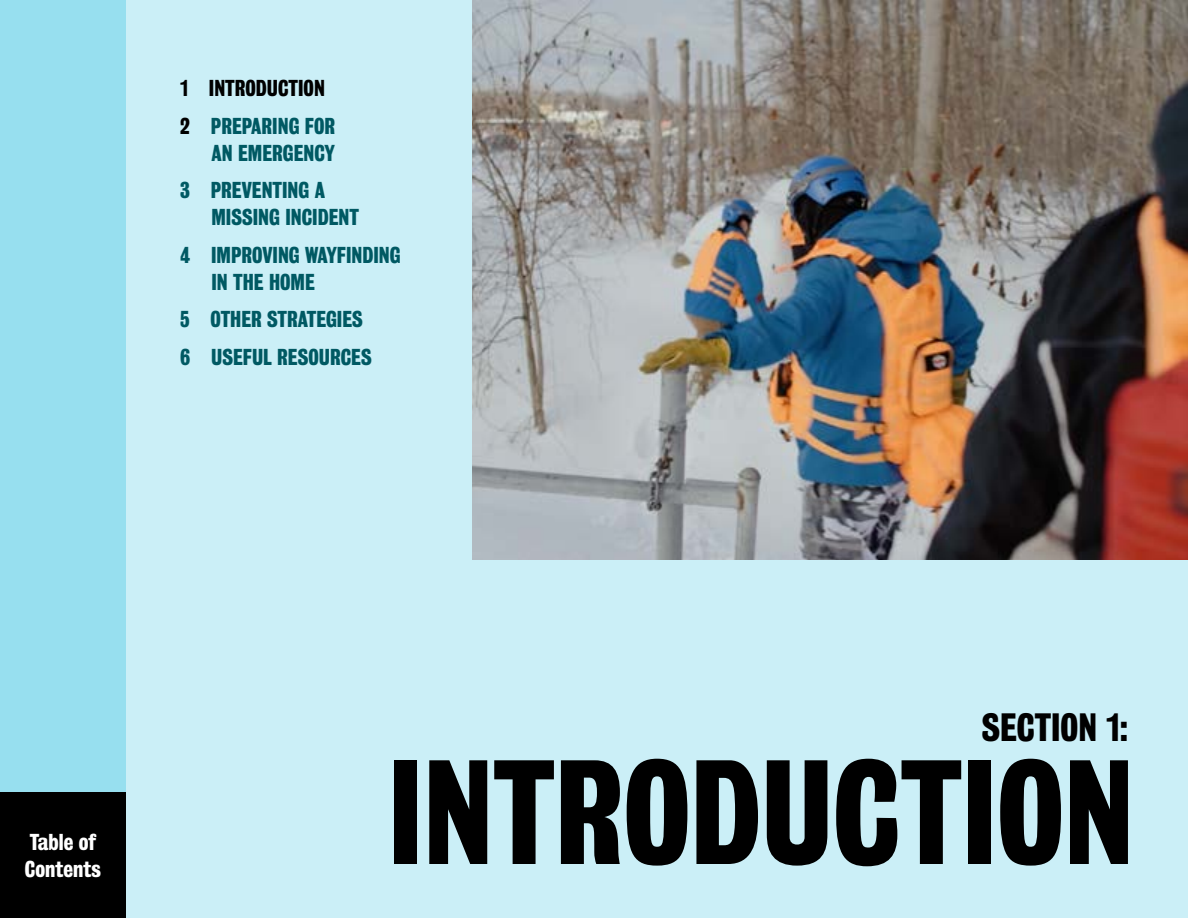
<style>
.page{position:relative;width:1188px;height:918px;background:#cbeff7}
.page>*{position:absolute;margin:0;border:0;box-sizing:border-box;transform-origin:0 0}
.H2-Section_title{font:700 135px "Bureau Grot Cond";color:#000}
.t1{font:700 36px "Bureau Grot Cond";color:#000}
.Section-TOC-Teal{font:700 21px/27px "Bureau Grot Cond";color:#005963}
.Section-TOC-Black{font:700 21px/27px "Bureau Grot Cond";color:#005963;text-align:right}
.Hyperlink-BackToContent{font:700 21px/27px "Bureau Grot Cond";color:#fff}
.Section-TOC-Black-2{font:700 21px "Bureau Grot Cond";color:#000}
.s1{color:#000}
</style>
<div class="page">
<div style="left:0;top:0;width:126px;height:918px;background:#97dfef"></div>
<img style="left:472px;top:0;width:716px;height:560px">
<div style="left:0;top:792px;width:126px;height:126px;background:#000"></div>
<p class="Section-TOC-Black-2" style="left:180px;top:76px;width:146px">1 INTRODUCTION</p>
<p class="Section-TOC-Black" style="left:180px;top:113px;width:157px"><span class="s1">2</span> PREPARING FOR<br>AN EMERGENCY</p>
<p class="Section-TOC-Teal" style="left:212px;top:177px;width:149px;text-indent:-32px">3 PREVENTING A<br>MISSING INCIDENT</p>
<p class="Section-TOC-Teal" style="left:212px;top:242px;width:191px;text-indent:-32px">4 IMPROVING WAYFINDING<br>IN THE HOME</p>
<p class="Section-TOC-Teal" style="left:180px;top:306px;width:184px">5 OTHER STRATEGIES</p>
<p class="Section-TOC-Teal" style="left:180px;top:344px;width:193px">6 USEFUL RESOURCES</p>
<p class="Hyperlink-BackToContent" style="left:25px;top:829px;width:78px">Table of<br>Contents</p>
<h2 class="t1" style="left:982px;top:707px;width:148px">SECTION 1:</h2>
<h2 class="H2-Section_title" style="left:388px;top:734px;width:747px">INTRODUCTION</h2>
</div>
